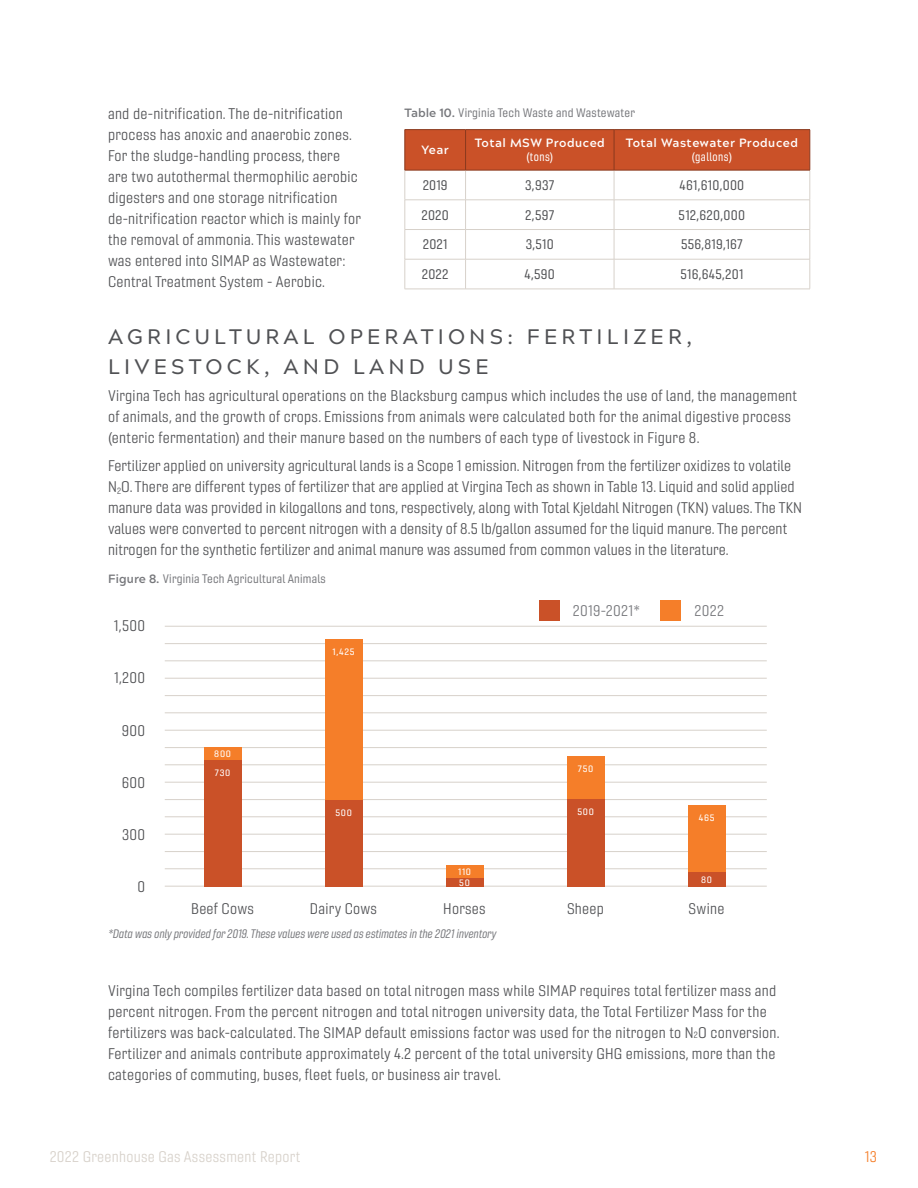
<style>
.page{position:relative;width:918px;height:1188px;background:#fff}
.page>*{position:absolute;margin:0;border:0;box-sizing:border-box;transform-origin:0 0}
.t1{font:500 21px/30px "Acherus Grotesque";letter-spacing:.2em;color:#505154}
.t2{font:15px/21px "Gineso Nor Boo";letter-spacing:.02em;color:#505154}
.t3{font:15px "Gineso Nor Boo";letter-spacing:.02em;color:#d7d1ca}
.t4{font:15px "Gineso Nor Boo";letter-spacing:.02em;color:#76777b}
.t5{font:15px "Gineso Nor Boo";color:#f57e29}
.t6{font:13.5px "Gineso Nor Reg";letter-spacing:.02em;color:#505154}
.t7{font:12px "Gineso Nor Reg";letter-spacing:.02em;color:#76777b}
.t8{font:12px "Gineso Con Reg It";color:#76777b}
.t9{font:700 12px "Acherus Grotesque";letter-spacing:.04em;color:#fff}
.t10{font:12px "Gineso Con Reg";letter-spacing:.04em;color:#fff}
.t11{font:500 expanded 9px "Gineso";letter-spacing:.08em;color:#fff}
.s1{font-family:"Acherus Grotesque";font-weight:700}
.s2{font-size:8.7px}
</style>
<div class="page">
<div style="left:406px;top:130px;width:404px;height:40px;background:#ca5128"></div>
<hr style="left:405px;top:170px;width:1px;height:30px;background:#d7d1ca">
<hr style="left:465px;top:170px;width:1px;height:30px;background:#d7d1ca">
<hr style="left:614px;top:170px;width:1px;height:30px;background:#d7d1ca">
<hr style="left:810px;top:170px;width:1px;height:30px;background:#d7d1ca">
<hr style="left:405px;top:200px;width:61px;height:1px;background:#d7d1ca">
<hr style="left:466px;top:200px;width:148px;height:1px;background:#d7d1ca">
<hr style="left:614px;top:200px;width:196px;height:1px;background:#d7d1ca">
<hr style="left:405px;top:229px;width:61px;height:1px;background:#d7d1ca">
<svg style="left:405px;top:200px;width:1px;height:59px"></svg>
<hr style="left:466px;top:229px;width:148px;height:1px;background:#d7d1ca">
<svg style="left:465px;top:201px;width:1px;height:58px"></svg>
<hr style="left:614px;top:229px;width:196px;height:1px;background:#d7d1ca">
<svg style="left:614px;top:200px;width:1px;height:59px"></svg>
<svg style="left:810px;top:200px;width:1px;height:59px"></svg>
<hr style="left:405px;top:259px;width:61px;height:1px;background:#d7d1ca">
<hr style="left:405px;top:259px;width:1px;height:30px;background:#d7d1ca">
<hr style="left:466px;top:259px;width:148px;height:1px;background:#d7d1ca">
<hr style="left:465px;top:259px;width:1px;height:30px;background:#d7d1ca">
<hr style="left:614px;top:259px;width:196px;height:1px;background:#d7d1ca">
<hr style="left:614px;top:259px;width:1px;height:30px;background:#d7d1ca">
<hr style="left:810px;top:259px;width:1px;height:30px;background:#d7d1ca">
<hr style="left:405px;top:289px;width:61px;height:1px;background:#d7d1ca">
<hr style="left:466px;top:289px;width:148px;height:1px;background:#d7d1ca">
<hr style="left:614px;top:289px;width:196px;height:1px;background:#d7d1ca">
<hr style="left:405px;top:129px;width:61px;height:1px;background:#8a391e">
<hr style="left:405px;top:130px;width:1px;height:40px;background:#8a391e">
<hr style="left:466px;top:129px;width:148px;height:1px;background:#8a391e">
<hr style="left:465px;top:130px;width:1px;height:40px;background:#8a391e">
<hr style="left:614px;top:129px;width:196px;height:1px;background:#8a391e">
<hr style="left:614px;top:130px;width:1px;height:40px;background:#8a391e">
<hr style="left:810px;top:130px;width:1px;height:40px;background:#8a391e">
<hr style="left:405px;top:170px;width:61px;height:1px;background:#8a391e">
<hr style="left:466px;top:170px;width:148px;height:1px;background:#8a391e">
<hr style="left:614px;top:170px;width:196px;height:1px;background:#8a391e">
<hr style="left:165px;top:886px;width:602px;height:1px;background:#d7d1ca">
<hr style="left:165px;top:834px;width:602px;height:1px;background:#d7d1ca">
<hr style="left:165px;top:782px;width:602px;height:1px;background:#d7d1ca">
<hr style="left:165px;top:730px;width:602px;height:1px;background:#d7d1ca">
<hr style="left:165px;top:678px;width:602px;height:1px;background:#d7d1ca">
<hr style="left:165px;top:626px;width:602px;height:1px;background:#d7d1ca">
<hr style="left:165px;top:643px;width:602px;height:1px;background:#d7d1ca">
<hr style="left:165px;top:695px;width:602px;height:1px;background:#d7d1ca">
<hr style="left:165px;top:747px;width:602px;height:1px;background:#d7d1ca">
<hr style="left:165px;top:799px;width:602px;height:1px;background:#d7d1ca">
<hr style="left:165px;top:851px;width:602px;height:1px;background:#d7d1ca">
<hr style="left:165px;top:661px;width:602px;height:1px;background:#d7d1ca">
<hr style="left:165px;top:713px;width:602px;height:1px;background:#d7d1ca">
<hr style="left:165px;top:765px;width:602px;height:1px;background:#d7d1ca">
<hr style="left:165px;top:817px;width:602px;height:1px;background:#d7d1ca">
<hr style="left:165px;top:869px;width:602px;height:1px;background:#d7d1ca">
<div style="left:539px;top:600px;width:20px;height:20px;background:#ca5128"></div>
<div style="left:661px;top:600px;width:20px;height:20px;background:#f57e29"></div>
<div style="left:446px;top:865px;width:38px;height:13px;background:#f57e29"></div>
<div style="left:446px;top:878px;width:38px;height:9px;background:#ca5128"></div>
<div style="left:204px;top:747px;width:38px;height:13px;background:#f57e29"></div>
<div style="left:204px;top:760px;width:38px;height:127px;background:#ca5128"></div>
<div style="left:688px;top:805px;width:38px;height:67px;background:#f57e29"></div>
<div style="left:688px;top:872px;width:38px;height:15px;background:#ca5128"></div>
<div style="left:567px;top:756px;width:38px;height:43px;background:#f57e29"></div>
<div style="left:567px;top:799px;width:38px;height:88px;background:#ca5128"></div>
<div style="left:325px;top:800px;width:38px;height:87px;background:#ca5128"></div>
<div style="left:325px;top:640px;width:38px;height:160px;background:#f57e29"></div>
<p class="t2" style="left:108px;top:103px;width:255px">and de-nitrification. The de-nitrification process has anoxic and anaerobic zones.<br>For the sludge-handling process, there are two autothermal thermophilic aerobic digesters and one storage nitrification de-nitrification reactor which is mainly for the removal of ammonia. This wastewater was entered into SIMAP as Wastewater:<br>Central Treatment System - Aerobic.</p>
<p class="t7" style="left:405px;top:105px;width:232px"><span class="s1">Table 10.</span> Virginia Tech Waste and Wastewater</p>
<p class="t9" style="left:422px;top:140px;width:29px">Year</p>
<p class="t9" style="left:475px;top:133px;width:132px">Total MSW Produced</p>
<p class="t10" style="left:526px;top:150px;width:28px">(tons)</p>
<p class="t9" style="left:626px;top:133px;width:174px">Total Wastewater Produced</p>
<p class="t10" style="left:692px;top:150px;width:42px">(gallons)</p>
<p class="t6" style="left:423px;top:177px;width:26px">2019</p>
<p class="t6" style="left:525px;top:177px;width:31px">3,937</p>
<p class="t6" style="left:680px;top:177px;width:66px">461,610,000</p>
<p class="t6" style="left:422px;top:206px;width:29px">2020</p>
<p class="t6" style="left:525px;top:206px;width:31px">2,597</p>
<p class="t6" style="left:679px;top:206px;width:68px">512,620,000</p>
<p class="t6" style="left:423px;top:236px;width:26px">2021</p>
<p class="t6" style="left:526px;top:236px;width:30px">3,510</p>
<p class="t6" style="left:681px;top:236px;width:63px">556,819,167</p>
<p class="t6" style="left:422px;top:266px;width:28px">2022</p>
<p class="t6" style="left:525px;top:266px;width:32px">4,590</p>
<p class="t6" style="left:680px;top:266px;width:64px">516,645,201</p>
<p class="t1" style="left:108px;top:320px;width:586px">AGRICULTURAL OPERATIONS: FERTILIZER,<br>LIVESTOCK, AND LAND USE</p>
<p class="t2" style="left:108px;top:385px;width:691px">Virgina Tech has agricultural operations on the Blacksburg campus which includes the use of land, the management of animals, and the growth of crops. Emissions from animals were calculated both for the animal digestive process (enteric fermentation) and their manure based on the numbers of each type of livestock in Figure 8.</p>
<p class="t2" style="left:108px;top:455px;width:696px">Fertilizer applied on university agricultural lands is a Scope 1 emission. Nitrogen from the fertilizer oxidizes to volatile N<sub>2</sub>O. There are different types of fertilizer that are applied at Virgina Tech as shown in Table 13. Liquid and solid applied manure data was provided in kilogallons and tons, respectively, along with Total Kjeldahl Nitrogen (TKN) values. The TKN values were converted to percent nitrogen with a density of 8.5 lb/gallon assumed for the liquid manure. The percent nitrogen for the synthetic fertilizer and animal manure was assumed from common values in the literature.</p>
<p class="t7" style="left:108px;top:571px;width:219px"><span class="s1">Figure 8.</span> Virginia Tech Agricultural Animals</p>
<p class="t2" style="left:114px;top:615px;width:33px">1,500</p>
<p class="t4" style="left:573px;top:601px;width:69px">2019-2021*</p>
<p class="t4" style="left:695px;top:601px;width:31px">2022</p>
<p class="t2" style="left:114px;top:668px;width:33px">1,200</p>
<p class="t2" style="left:122px;top:720px;width:25px">900</p>
<p class="t2" style="left:122px;top:772px;width:25px">600</p>
<p class="t2" style="left:122px;top:824px;width:25px">300</p>
<p class="t11" style="left:214px;top:748px;width:18px">800</p>
<p class="t11" style="left:215px;top:767px;width:17px">730</p>
<p class="t11" style="left:333px;top:647px;width:24px">1,425</p>
<p class="t11" style="left:578px;top:763px;width:17px">750</p>
<p class="t11" style="left:335px;top:807px;width:18px">500</p>
<p class="t11" style="left:577px;top:806px;width:18px">500</p>
<p class="t11" style="left:699px;top:812px;width:17px">465</p>
<p class="t11" style="left:458px;top:866px;width:14px">110</p>
<p class="t11" style="left:459px;top:877px;width:12px">50</p>
<p class="t11" style="left:701px;top:874px;width:12px">80</p>
<p class="t2" style="left:138px;top:877px;width:9px">0</p>
<p class="t8" style="left:108px;top:926px;width:390px">*Data was only provided for 2019. These values were used as estimates in the 2021 inventory</p>
<p class="t2" style="left:191px;top:898px;width:64px">Beef Cows</p>
<p class="t2" style="left:310px;top:898px;width:69px">Dairy Cows</p>
<p class="t2" style="left:443px;top:898px;width:44px">Horses</p>
<p class="t2" style="left:567px;top:898px;width:38px">Sheep</p>
<p class="t2" style="left:689px;top:898px;width:37px">Swine</p>
<p class="t2" style="left:108px;top:980px;width:673px">Virgina Tech compiles fertilizer data based on total nitrogen mass while SIMAP requires total fertilizer mass and percent nitrogen. From the percent nitrogen and total nitrogen university data, the Total Fertilizer Mass for the fertilizers was back-calculated. The SIMAP default emissions factor was used for the nitrogen to N<span class="s2">2</span>O conversion.<br>Fertilizer and animals contribute approximately 4.2 percent of the total university GHG emissions, more than the categories of commuting, buses, fleet fuels, or business air travel.</p>
<p class="t3" style="left:50px;top:1148px;width:252px">2022 Greenhouse Gas Assessment Report</p>
<p class="t5" style="left:865px;top:1148px;width:14px">13</p>
</div>
